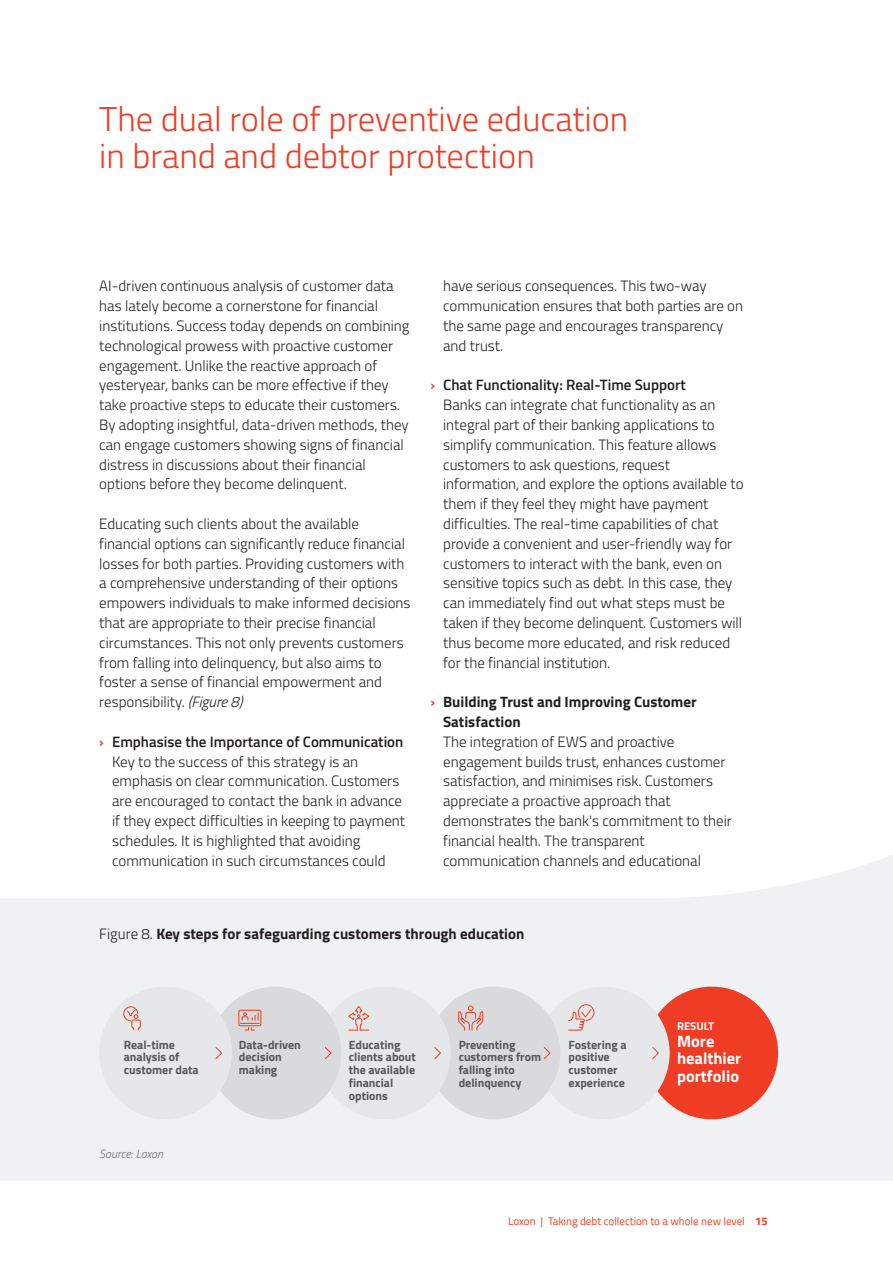
<style>
.page{position:relative;width:893px;height:1263px;background:#fff}
.page>*{position:absolute;margin:0;border:0;box-sizing:border-box;transform-origin:0 0}
.t1{font:300 34.5px/37.5px "Titillium Web";color:#ef3c25}
.t2{font:700 16.5px/17.5px "Titillium Web";color:#fff}
.t3{font:300 15px/19.8px "Titillium Web";color:#231f20}
.t4{font:700 15px/19.8px "Titillium Web";color:#231f20}
.t5{font:700 12px/12.8px "Titillium Web";color:#57585a}
.t6{font:italic 300 12px "Titillium Web";letter-spacing:-.01em;color:#6c6d70}
.t7{font:700 11.25px "Titillium Web";color:#fff}
.t8{font:11.1px "Titillium Web";color:#ef3c25}
.s1{font-weight:600;color:#ef3c25}
.s2{font-weight:600}
.s3{font-style:italic}
.s4{font-weight:300}
.s5{font-weight:700}
</style>
<div class="page">
<svg style="left:1px;top:855px;width:892px;height:326px;fill:#f0f1f2"></svg>
<div style="left:645px;top:986px;width:133px;height:133px;background:#ef3c25;border-radius:50%"></div>
<img style="left:0;top:899px;width:1px;height:282px">
<div style="left:537px;top:986px;width:133px;height:133px;background:#e6e7e9;border-radius:50%"></div>
<div style="left:428px;top:986px;width:132px;height:133px;background:#d9dadc;border-radius:50%"></div>
<div style="left:318px;top:986px;width:133px;height:133px;background:#e6e7e9;border-radius:50%"></div>
<div style="left:209px;top:986px;width:132px;height:133px;background:#d9dadc;border-radius:50%"></div>
<div style="left:99px;top:986px;width:133px;height:133px;background:#e6e7e9;border-radius:50%"></div>
<svg style="left:543px;top:1047px;width:8px;height:13px"></svg>
<svg style="left:434px;top:1047px;width:7px;height:12px"></svg>
<svg style="left:325px;top:1047px;width:7px;height:13px"></svg>
<svg style="left:215px;top:1047px;width:8px;height:13px"></svg>
<svg style="left:652px;top:1047px;width:7px;height:13px"></svg>
<svg style="left:123px;top:1006px;width:18px;height:25px"></svg>
<svg style="left:348px;top:1006px;width:22px;height:25px"></svg>
<svg style="left:458px;top:1005px;width:25px;height:26px"></svg>
<svg style="left:568px;top:1004px;width:27px;height:27px"></svg>
<div style="left:238px;top:1010px;width:23px;height:16px;border:1px solid #ef3c25"></div>
<svg style="left:240px;top:1012px;width:20px;height:19px"></svg>
<h1 class="t1" style="left:99px;top:99px;width:531px">The dual role of preventive education in brand and debtor protection</h1>
<p class="t3" style="left:99px;top:276px;width:312px">AI-driven continuous analysis of customer data has lately become a cornerstone for financial institutions. Success today depends on combining technological prowess with proactive customer engagement. Unlike the reactive approach of yesteryear, banks can be more effective if they take proactive steps to educate their customers.<br>By adopting insightful, data-driven methods, they can engage customers showing signs of financial distress in discussions about their financial options before they become delinquent.</p>
<p class="t3" style="left:443px;top:276px;width:302px">have serious consequences. This two-way communication ensures that both parties are on the same page and encourages transparency and trust.</p>
<p class="t3" style="left:443px;top:375px;width:302px;text-indent:-13px"><span class="s1">›</span> <span class="s2">Chat Functionality: Real-Time Support<br></span>Banks can integrate chat functionality as an integral part of their banking applications to simplify communication. This feature allows customers to ask questions, request information, and explore the options available to them if they feel they might have payment difficulties. The real-time capabilities of chat provide a convenient and user-friendly way for customers to interact with the bank, even on sensitive topics such as debt. In this case, they can immediately find out what steps must be taken if they become delinquent. Customers will thus become more educated, and risk reduced for the financial institution.</p>
<p class="t4" style="left:443px;top:692px;width:255px;text-indent:-13px"><span class="s1">›</span> Building Trust and Improving Customer<br>Satisfaction</p>
<p class="t3" style="left:443px;top:731px;width:290px">The integration of EWS and proactive engagement builds trust, enhances customer satisfaction, and minimises risk. Customers appreciate a proactive approach that demonstrates the bank's commitment to their financial health. The transparent communication channels and educational</p>
<p class="t3" style="left:99px;top:513px;width:313px">Educating such clients about the available financial options can significantly reduce financial losses for both parties. Providing customers with a comprehensive understanding of their options empowers individuals to make informed decisions that are appropriate to their precise financial circumstances. This not only prevents customers from falling into delinquency, but also aims to foster a sense of financial empowerment and responsibility. <span class="s3">(Figure 8)</span></p>
<p class="t3" style="left:112px;top:731px;width:295px;text-indent:-13px"><span class="s1">›</span> <span class="s2">Emphasise the Importance of Communication </span>Key to the success of this strategy is an emphasis on clear communication. Customers are encouraged to contact the bank in advance if they expect difficulties in keeping to payment schedules. It is highlighted that avoiding communication in such circumstances could</p>
<p class="t4" style="left:99px;top:923px;width:427px"><span class="s4">Figure 8.</span> Key steps for safeguarding customers through education</p>
<p class="t5" style="left:124px;top:1038px;width:76px">Real-time analysis of customer data</p>
<p class="t5" style="left:239px;top:1038px;width:63px">Data-driven decision making</p>
<p class="t5" style="left:349px;top:1038px;width:69px">Educating clients about the available financial options</p>
<p class="t5" style="left:459px;top:1038px;width:84px">Preventing customers from falling into delinquency</p>
<p class="t6" style="left:99px;top:1144px;width:65px">Source: Loxon</p>
<p class="t5" style="left:569px;top:1038px;width:60px">Fostering a positive</p>
<p class="t5" style="left:569px;top:1063px;width:58px">customer experience</p>
<p class="t7" style="left:677px;top:1018px;width:39px">RESULT</p>
<p class="t2" style="left:677px;top:1032px;width:66px">More healthier portfolio</p>
<p class="t8" style="left:508px;top:1212px;width:261px">Loxon | Taking debt collection to a whole new level <span class="s5">15</span></p>
</div>
